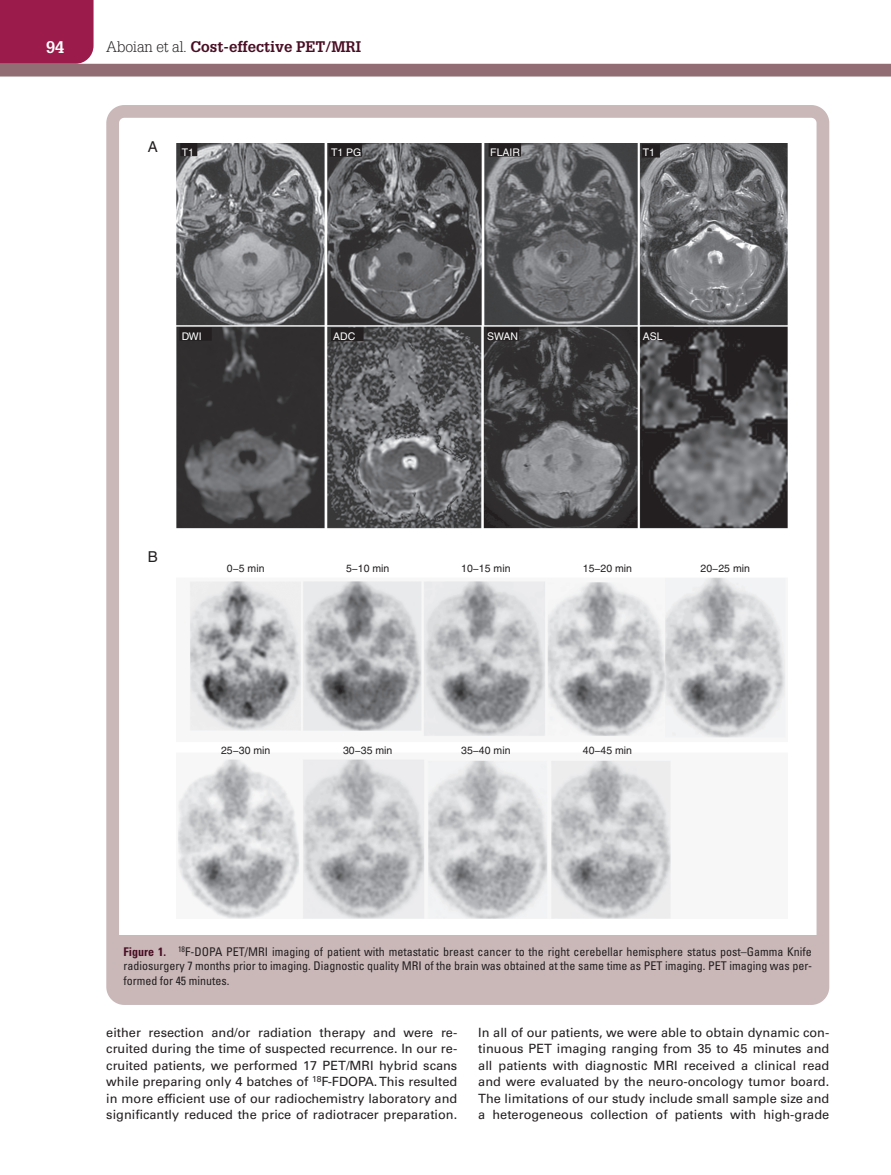
<style>
.page{position:relative;width:891px;height:1175px;background:#fff}
.page>*{position:absolute;margin:0;border:0;box-sizing:border-box;transform-origin:0 0}
.t1{font:700 16.5px "Glypha LT Std";color:#fff}
.t2{font:700 15px "Glypha LT Std";color:#490e24}
.t3{font:15px "Helvetica";color:#231f20}
.t4{font:12.75px/16.5px "Univers LT Std";color:#231f20;text-align:justify}
.t5{font:condensed 12px/14.4px "Univers LT Std";color:#231f20;text-align:justify}
.t6{font:10.5px "Helvetica";color:#231f20}
.t7{font:10.5px "Helvetica";color:#fff}
.s1{font-weight:300;color:#231f20}
.s2{font-weight:700;color:#490e24}
</style>
<div class="page">
<div style="left:0;top:0;width:94px;height:64px;background:#9b1c4b"></div>
<div style="left:0;top:64px;width:891px;height:12px;background:#926d73"></div>
<div style="left:115px;top:934px;width:706px;height:58px;background:#cab8b9"></div>
<img style="left:177px;top:143px;width:611px;height:776px">
<div style="left:106px;top:105px;width:723px;height:900px;border:13px solid #cab8b9;border-radius:12px"></div>
<p class="t1" style="left:46px;top:37px;width:20px">94</p>
<p class="t2" style="left:106px;top:37px;width:256px"><span class="s1">Aboian et al.</span> Cost-effective PET/MRI</p>
<p class="t3" style="left:148px;top:138px;width:12px">A</p>
<p class="t7" style="left:182px;top:146px;width:14px">T1</p>
<p class="t7" style="left:331px;top:146px;width:32px">T1 PG</p>
<p class="t7" style="left:490px;top:146px;width:31px">FLAIR</p>
<p class="t7" style="left:643px;top:146px;width:14px">T1</p>
<p class="t7" style="left:182px;top:330px;width:21px">DWI</p>
<p class="t7" style="left:333px;top:330px;width:24px">ADC</p>
<p class="t7" style="left:487px;top:330px;width:32px">SWAN</p>
<p class="t7" style="left:643px;top:330px;width:21px">ASL</p>
<p class="t3" style="left:148px;top:548px;width:12px">B</p>
<p class="t6" style="left:227px;top:562px;width:39px">0−5 min</p>
<p class="t6" style="left:346px;top:562px;width:45px">5−10 min</p>
<p class="t6" style="left:461px;top:562px;width:51px">10−15 min</p>
<p class="t6" style="left:583px;top:562px;width:51px">15−20 min</p>
<p class="t6" style="left:701px;top:562px;width:51px">20−25 min</p>
<p class="t6" style="left:221px;top:744px;width:51px">25−30 min</p>
<p class="t6" style="left:343px;top:744px;width:51px">30−35 min</p>
<p class="t6" style="left:461px;top:744px;width:51px">35−40 min</p>
<p class="t6" style="left:583px;top:744px;width:51px">40−45 min</p>
<p class="t5" style="left:124px;top:944px;width:690px"><span class="s2">Figure 1.</span> <sup>18</sup>F-DOPA PET/MRI imaging of patient with metastatic breast cancer to the right cerebellar hemisphere status post–Gamma Knife radiosurgery 7 months prior to imaging. Diagnostic quality MRI of the brain was obtained at the same time as PET imaging. PET imaging was per&shy;formed for 45 minutes.</p>
<p class="t4" style="left:106px;top:1024px;width:353px">either resection and/or radiation therapy and were re&shy;cruited during the time of suspected recurrence. In our re&shy;cruited patients, we performed 17 PET/MRI hybrid scans while preparing only 4 batches of <sup>18</sup>F-FDOPA. This resulted in more efficient use of our radiochemistry laboratory and significantly reduced the price of radiotracer preparation.</p>
<p class="t4" style="left:478px;top:1024px;width:353px">In all of our patients, we were able to obtain dynamic con&shy;tinuous PET imaging ranging from 35 to 45 minutes and all patients with diagnostic MRI received a clinical read and were evaluated by the neuro-oncology tumor board.<br>The limitations of our study include small sample size and a heterogeneous collection of patients with high-grade</p>
</div>
